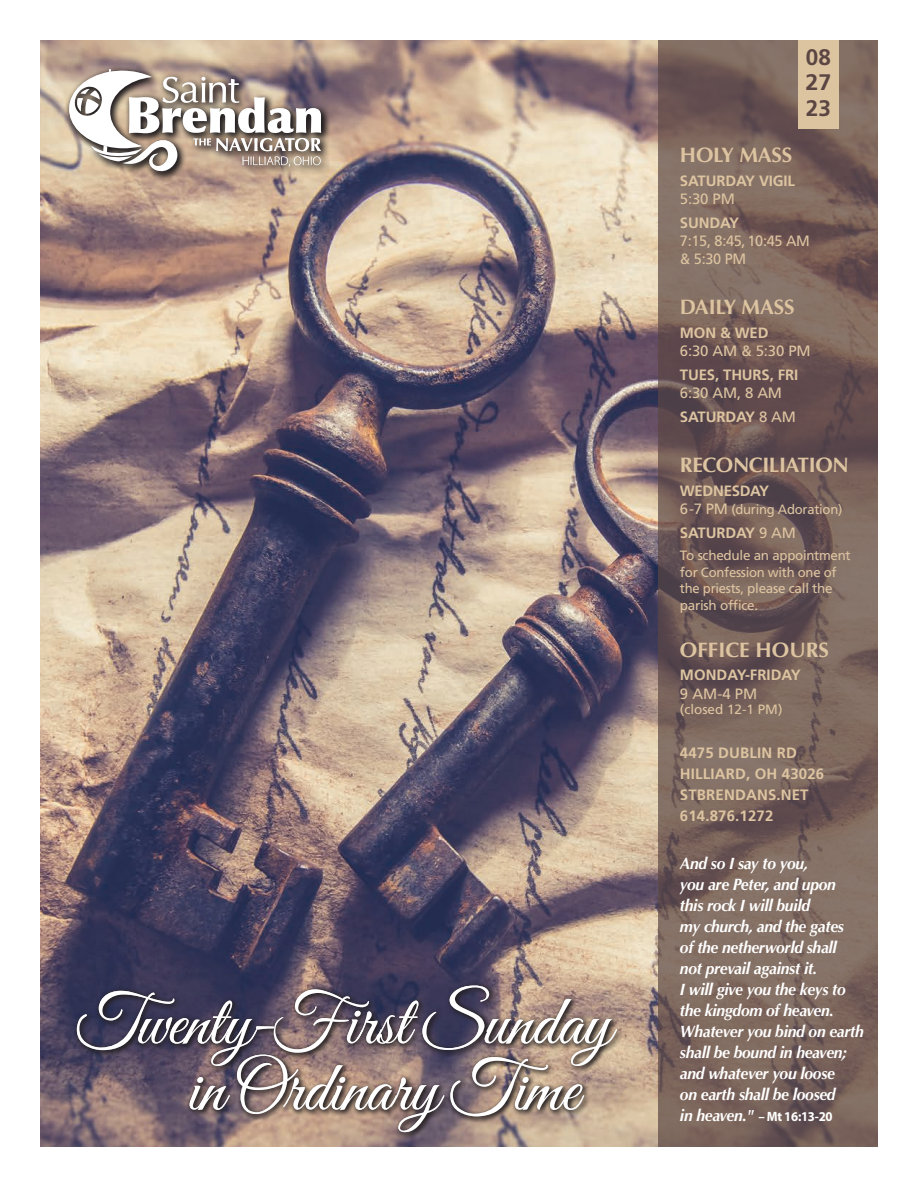
<style>
.page{position:relative;width:918px;height:1188px;background:#fff}
.page>*{position:absolute;margin:0;border:0;box-sizing:border-box;transform-origin:0 0}
.t1{font:71.1px/66.3px "Great Vibes";color:#fff}
.t2{font:700 22.5px/25.5px "Frutiger LT Std";color:#5b4643;text-align:justify}
.t3{font:700 21px "Optima";letter-spacing:-.01em;color:#ddc4a1}
.t4{font:italic 700 16.5px/21px "Optima";letter-spacing:-.02em;color:#fff;scale:.95 1}
.t5{font:700 15px/21px "Frutiger LT Std";color:#ddc4a1}
.t6{font:15px/18px "Frutiger LT Std";letter-spacing:-.02em;color:#ddc4a1}
.t7{font:700 15px "Frutiger LT Std";letter-spacing:-.02em;color:#ddc4a1}
.t8{font:13.5px/16.5px "Frutiger LT Std";letter-spacing:-.02em;color:#ddc4a1}
.t9{font:700 13.5px "Myriad Pro";letter-spacing:-.02em;color:#fff;scale:.95 1}
.t10{font:13.5px "Frutiger LT Std";color:#ddc4a1}
.s1{font-weight:400}
.s2{font-weight:700}
.s3{font-size:15px}
.s4{font-family:"Optima";font-style:italic;font-size:16.5px}
</style>
<div class="page">
<img style="left:41px;top:40px;width:617px;height:1107px">
<svg style="left:658px;top:40px;width:220px;height:1107px;background:#75605a"></svg>
<div style="left:798px;top:40px;width:41px;height:89px;background:#ddc4a1"></div>
<svg style="left:73px;top:981px;width:551px;height:158px;background:#6f6063"></svg>
<svg style="left:65px;top:65px;width:266px;height:116px;background:#ae9687"></svg>
<svg style="left:69px;top:69px;width:252px;height:105px"></svg>
<p class="t1" style="left:188px;top:994px;width:425px;text-indent:-113px">Twenty-First Sunday in Ordinary Time</p>
<p class="t2" style="left:805px;top:44px;width:27px">08<br>27<br>23</p>
<p class="t3" style="left:680px;top:143px;width:114px">HOLY MASS</p>
<p class="t5" style="left:680px;top:172px;width:117px;line-height:18px">SATURDAY VIGIL<br><span class="s1">5:30 PM</span></p>
<p class="t6" style="left:680px;top:214px;width:132px"><span class="s2">SUNDAY<br></span>7:15, 8:45, 10:45 AM &amp; 5:30 PM</p>
<p class="t3" style="left:680px;top:295px;width:116px">DAILY MASS</p>
<p class="t6" style="left:680px;top:324px;width:132px"><span class="s2">MON &amp; WED<br></span>6:30 AM &amp; 5:30 PM</p>
<p class="t5" style="left:680px;top:366px;width:120px;line-height:18px">TUES, THURS, FRI<br><span class="s1">6:30 AM, 8 AM</span></p>
<p class="t5" style="left:680px;top:406px;width:118px">SATURDAY <span class="s1">8 AM</span></p>
<p class="t3" style="left:680px;top:452px;width:170px">RECONCILIATION</p>
<p class="t7" style="left:680px;top:482px;width:91px">WEDNESDAY</p>
<p class="t8" style="left:680px;top:501px;width:164px"><span class="s3">6-7 PM</span> (during Adoration)</p>
<p class="t5" style="left:680px;top:522px;width:118px">SATURDAY <span class="s1">9 AM</span></p>
<p class="t8" style="left:680px;top:547px;width:172px">To schedule an appointment for Confession with one of the priests, please call the parish office.</p>
<p class="t3" style="left:680px;top:638px;width:150px">OFFICE HOURS</p>
<p class="t5" style="left:680px;top:665px;width:122px;line-height:19.5px">MONDAY-FRIDAY<br><span class="s1">9 AM-4 PM</span></p>
<p class="t10" style="left:680px;top:702px;width:104px">(closed 12-1 PM)</p>
<p class="t5" style="left:680px;top:743px;width:146px">4475 DUBLIN RD<br>HILLIARD, OH 43026<br>STBRENDANS.NET<br>614.876.1272</p>
<p class="t4" style="left:680px;top:853px;width:195px">And so I say to you,<br>you are Peter, and upon<br>this rock I will build<br>my church, and the gates<br>of the netherworld shall<br>not prevail against it.<br>I will give you the keys to the kingdom of heaven.<br>Whatever you bind on earth shall be bound in heaven; and whatever you loose<br>on earth shall be loosed</p>
<p class="t9" style="left:680px;top:1107px;width:162px"><span class="s4">in heaven."</span> – Mt 16:13-20</p>
</div>
